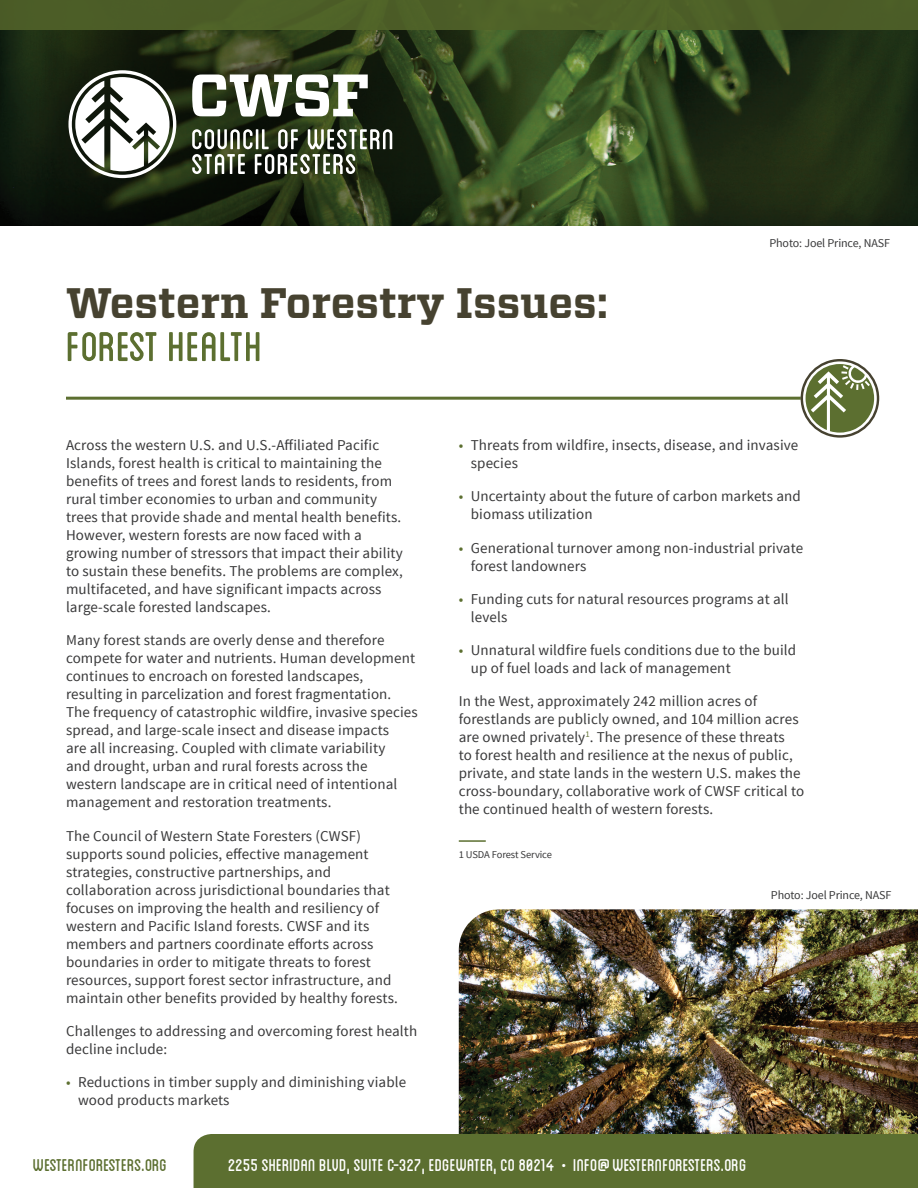
<style>
.page{position:relative;width:918px;height:1188px;background:#fff}
.page>*{position:absolute;margin:0;border:0;box-sizing:border-box;transform-origin:0 0}
.t1{font:58.5px "Blanch Caps";color:#5c6f30}
.t2{font:700 42.6px "Vitesse";color:#464230}
.t3{font:24px "Blanch Caps";color:#fff}
.t4{font:24px "Blanch Caps";color:#5c6f30}
.Body2{font:15px/18px "Source Sans Pro";letter-spacing:.01em;color:#383839}
.Bullets{font:15px/18px "Source Sans Pro";letter-spacing:.01em;color:#383839}
.Body2-2{font:12px "Source Sans Pro";letter-spacing:-.01em;color:#383839}
.Footnote{font:10.5px "Source Sans Pro";letter-spacing:-.01em;color:#383839}
.s1{color:#5c6f30}
.s2{font-family:"Source Sans Pro";font-size:13.5px}
</style>
<div class="page">
<hr style="left:459px;top:840px;width:27px;height:2px;background:#5c6f30">
<img style="left:459px;top:909px;width:459px;height:225px">
<hr style="left:66px;top:397px;width:735px;height:3px;background:#5c6f30">
<svg style="left:0;top:30px;width:918px;height:195px;background:#283919"></svg>
<div style="left:194px;top:1134px;width:724px;height:54px;background:#5c6f30"></div>
<svg style="left:192px;top:129px;width:200px;height:45px"></svg>
<svg style="left:192px;top:74px;width:176px;height:43px"></svg>
<svg style="left:68px;top:70px;width:108px;height:108px"></svg>
<div style="left:0;top:0;width:918px;height:30px;background:#4c5e27"></div>
<svg style="left:801px;top:359px;width:78px;height:79px"></svg>
<p class="t2" style="left:66px;top:274px;width:543px">Western Forestry Issues:</p>
<p class="t1" style="left:66px;top:320px;width:198px">Forest Health</p>
<p class="Body2-2" style="left:769px;top:236px;width:122px">Photo: Joel Prince, NASF</p>
<p class="Body2" style="left:66px;top:437px;width:338px">Across the western U.S. and U.S.-Affiliated Pacific Islands, forest health is critical to maintaining the benefits of trees and forest lands to residents, from rural timber economies to urban and community trees that provide shade and mental health benefits.<br>However, western forests are now faced with a growing number of stressors that impact their ability to sustain these benefits. The problems are complex, multifaceted, and have significant impacts across large-scale forested landscapes.</p>
<p class="Body2" style="left:66px;top:632px;width:353px">Many forest stands are overly dense and therefore compete for water and nutrients. Human development continues to encroach on forested landscapes, resulting in parcelization and forest fragmentation.<br>The frequency of catastrophic wildfire, invasive species spread, and large-scale insect and disease impacts<br>are all increasing. Coupled with climate variability<br>and drought, urban and rural forests across the western landscape are in critical need of intentional management and restoration treatments.</p>
<p class="Body2" style="left:66px;top:827px;width:334px">The Council of Western State Foresters (CWSF) supports sound policies, effective management strategies, constructive partnerships, and collaboration across jurisdictional boundaries that focuses on improving the health and resiliency of western and Pacific Island forests. CWSF and its members and partners coordinate efforts across boundaries in order to mitigate threats to forest resources, support forest sector infrastructure, and maintain other benefits provided by healthy forests.</p>
<p class="Body2" style="left:66px;top:1022px;width:353px">Challenges to addressing and overcoming forest health decline include:</p>
<p class="Body2" style="left:78px;top:1073px;width:330px;text-indent:-12px"><span class="s1">•</span> Reductions in timber supply and diminishing viable wood products markets</p>
<p class="Body2" style="left:471px;top:437px;width:329px;text-indent:-12px"><span class="s1">•</span> Threats from wildfire, insects, disease, and invasive species</p>
<p class="Body2" style="left:471px;top:488px;width:332px;text-indent:-12px"><span class="s1">•</span> Uncertainty about the future of carbon markets and biomass utilization</p>
<p class="Body2" style="left:471px;top:539px;width:334px;text-indent:-12px"><span class="s1">•</span> Generational turnover among non-industrial private forest landowners</p>
<p class="Body2" style="left:471px;top:590px;width:319px;text-indent:-12px"><span class="s1">•</span> Funding cuts for natural resources programs at all levels</p>
<p class="Body2" style="left:471px;top:641px;width:327px;text-indent:-12px"><span class="s1">•</span> Unnatural wildfire fuels conditions due to the build up of fuel loads and lack of management</p>
<p class="Bullets" style="left:459px;top:692px;width:347px">In the West, approximately 242 million acres of forestlands are publicly owned, and 104 million acres are owned privately<sup>1</sup>. The presence of these threats<br>to forest health and resilience at the nexus of public, private, and state lands in the western U.S. makes the cross-boundary, collaborative work of CWSF critical to the continued health of western forests.</p>
<p class="Footnote" style="left:459px;top:848px;width:95px">1 USDA Forest Service</p>
<p class="Body2-2" style="left:771px;top:888px;width:122px">Photo: Joel Prince, NASF</p>
<p class="t4" style="left:33px;top:1154px;width:136px">westernforesters.org</p>
<p class="t3" style="left:228px;top:1154px;width:520px">2255 Sheridan Blvd, Suite C-327, Edgewater, CO 80214 <span class="s2">•</span> info@westernforesters.org</p>
</div>
